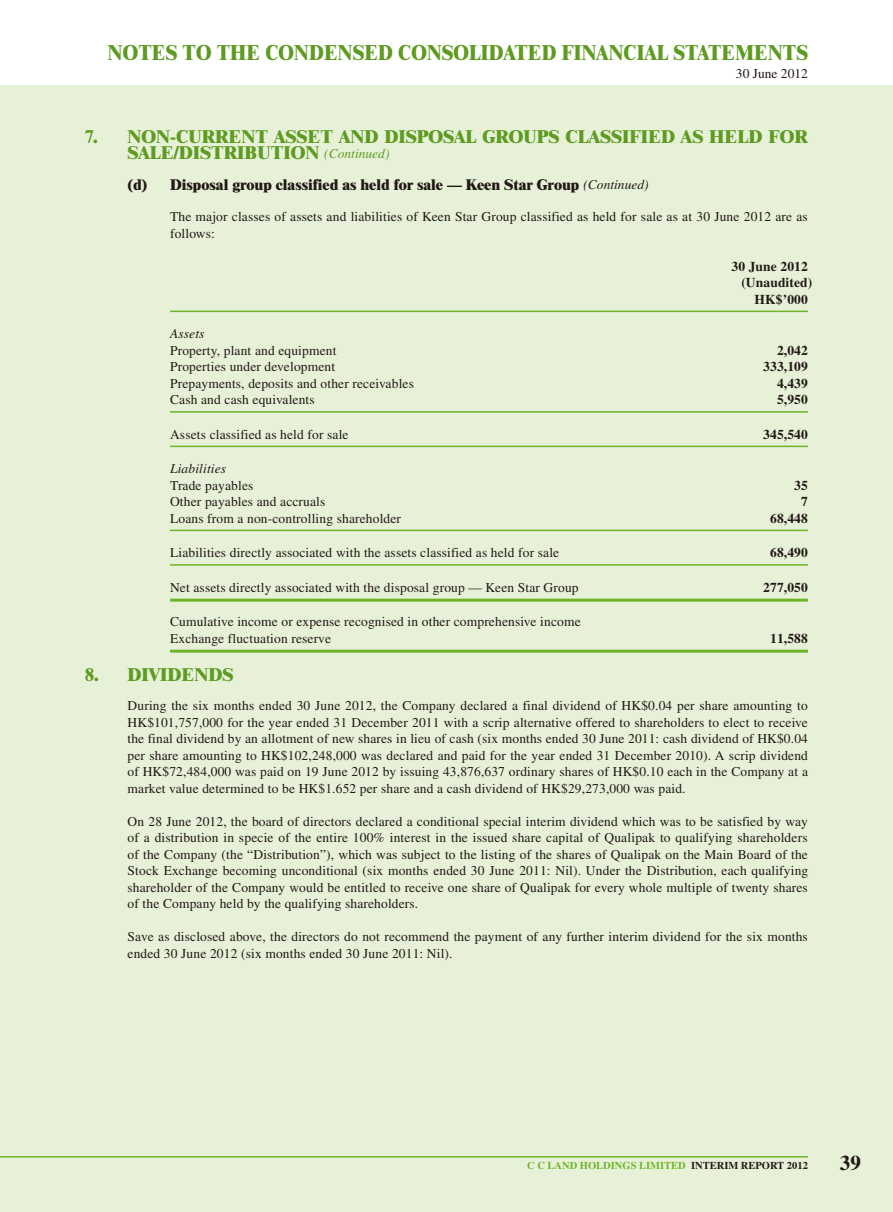
<style>
.page{position:relative;width:893px;height:1212px;background:#fff}
.page>*{position:absolute;margin:0;border:0;box-sizing:border-box;transform-origin:0 0}
.t1{font:800 21px "Times LT Std";letter-spacing:.01em;color:#5e9b21;scale:.9 1}
.t2{font:700 21px "Times LT Std";color:#231916}
.t3{font:800 18px/16.5px "Times LT Std";color:#5e9b21}
.t4{font:800 15px "Times LT Std";color:#231916}
.t5{font:13.5px/16.5px "Times LT Std";letter-spacing:.01em;color:#231916}
.t6{font:700 13.5px "Times LT Std";letter-spacing:.01em;color:#231916}
.t7{font:italic 13.5px "Times LT Std";letter-spacing:.01em;color:#231916}
.t8{font:700 10.5px "Times LT Std";color:#6eb429}
.s1{font-weight:400;font-style:italic;font-size:13.5px}
.s2{color:#231916}
</style>
<div class="page">
<div style="left:0;top:85px;width:893px;height:1127px;background:#e7f1d8"></div>
<hr style="left:0;top:1156px;width:808px;height:1px;background:#6eb429">
<hr style="left:170px;top:311px;width:638px;height:1px;background:#6eb429">
<hr style="left:170px;top:411px;width:638px;height:2px;background:#6eb429">
<hr style="left:170px;top:446px;width:638px;height:1px;background:#6eb429">
<hr style="left:170px;top:530px;width:638px;height:1px;background:#6eb429">
<hr style="left:170px;top:564px;width:638px;height:2px;background:#6eb429">
<hr style="left:170px;top:599px;width:638px;height:3px;background:#6eb429">
<hr style="left:170px;top:650px;width:638px;height:3px;background:#6eb429">
<h1 class="t1" style="left:108px;top:40px;width:779px">NOTES TO THE CONDENSED CONSOLIDATED FINANCIAL STATEMENTS</h1>
<p class="t5" style="left:736px;top:65px;width:73px">30 June 2012</p>
<h2 class="t3" style="left:128px;top:128px;width:682px;text-indent:-43px">7. NON-CURRENT ASSET AND DISPOSAL GROUPS CLASSIFIED AS HELD FOR<br>SALE/DISTRIBUTION <span class="s1">(Continued)</span></h2>
<p class="t4" style="left:128px;top:175px;width:523px">(d) Disposal group classified as held for sale — Keen Star Group <span class="s1">(Continued)</span></p>
<p class="t5" style="left:170px;top:208px;width:639px">The major classes of assets and liabilities of Keen Star Group classified as held for sale as at 30 June 2012 are as follows:</p>
<p class="t6" style="left:732px;top:258px;width:78px">30 June 2012</p>
<p class="t6" style="left:741px;top:275px;width:73px">(Unaudited)</p>
<p class="t6" style="left:755px;top:291px;width:55px">HK$’000</p>
<p class="t7" style="left:170px;top:326px;width:36px">Assets</p>
<p class="t5" style="left:170px;top:342px;width:168px">Property, plant and equipment</p>
<p class="t6" style="left:777px;top:342px;width:32px">2,042</p>
<p class="t5" style="left:170px;top:358px;width:167px">Properties under development</p>
<p class="t6" style="left:763px;top:359px;width:46px">333,109</p>
<p class="t5" style="left:170px;top:375px;width:245px">Prepayments, deposits and other receivables</p>
<p class="t6" style="left:777px;top:375px;width:32px">4,439</p>
<p class="t5" style="left:170px;top:391px;width:146px">Cash and cash equivalents</p>
<p class="t6" style="left:777px;top:392px;width:32px">5,950</p>
<p class="t5" style="left:170px;top:426px;width:180px">Assets classified as held for sale</p>
<p class="t6" style="left:763px;top:426px;width:46px">345,540</p>
<p class="t7" style="left:170px;top:461px;width:58px">Liabilities</p>
<p class="t5" style="left:170px;top:477px;width:85px">Trade payables</p>
<p class="t6" style="left:794px;top:477px;width:15px">35</p>
<p class="t5" style="left:170px;top:493px;width:157px">Other payables and accruals</p>
<p class="t6" style="left:801px;top:494px;width:8px">7</p>
<p class="t5" style="left:170px;top:510px;width:232px">Loans from a non-controlling shareholder</p>
<p class="t6" style="left:770px;top:510px;width:39px">68,448</p>
<p class="t5" style="left:170px;top:544px;width:391px">Liabilities directly associated with the assets classified as held for sale</p>
<p class="t6" style="left:770px;top:545px;width:39px">68,490</p>
<p class="t5" style="left:170px;top:579px;width:410px">Net assets directly associated with the disposal group — Keen Star Group</p>
<p class="t6" style="left:763px;top:579px;width:46px">277,050</p>
<p class="t5" style="left:170px;top:613px;width:412px">Cumulative income or expense recognised in other comprehensive income<br>Exchange fluctuation reserve</p>
<p class="t6" style="left:770px;top:630px;width:39px">11,588</p>
<h2 class="t3" style="left:85px;top:666px;width:150px">8. DIVIDENDS</h2>
<p class="t5" style="left:128px;top:697px;width:682px;text-align:justify">During the six months ended 30 June 2012, the Company declared a final dividend of HK$0.04 per share amounting to HK$101,757,000 for the year ended 31 December 2011 with a scrip alternative offered to shareholders to elect to receive the final dividend by an allotment of new shares in lieu of cash (six months ended 30 June 2011: cash dividend of HK$0.04 per share amounting to HK$102,248,000 was declared and paid for the year ended 31 December 2010). A scrip dividend of HK$72,484,000 was paid on 19 June 2012 by issuing 43,876,637 ordinary shares of HK$0.10 each in the Company at a market value determined to be HK$1.652 per share and a cash dividend of HK$29,273,000 was paid.</p>
<p class="t5" style="left:128px;top:813px;width:682px;text-align:justify">On 28 June 2012, the board of directors declared a conditional special interim dividend which was to be satisfied by way of a distribution in specie of the entire 100% interest in the issued share capital of Qualipak to qualifying shareholders of the Company (the “Distribution”), which was subject to the listing of the shares of Qualipak on the Main Board of the Stock Exchange becoming unconditional (six months ended 30 June 2011: Nil). Under the Distribution, each qualifying shareholder of the Company would be entitled to receive one share of Qualipak for every whole multiple of twenty shares of the Company held by the qualifying shareholders.</p>
<p class="t5" style="left:128px;top:928px;width:682px">Save as disclosed above, the directors do not recommend the payment of any further interim dividend for the six months ended 30 June 2012 (six months ended 30 June 2011: Nil).</p>
<p class="t8" style="left:527px;top:1159px;width:282px">C C LAND HOLDINGS LIMITED <span class="s2">INTERIM REPORT 2012</span></p>
<h1 class="t2" style="left:840px;top:1150px;width:22px">39</h1>
</div>
